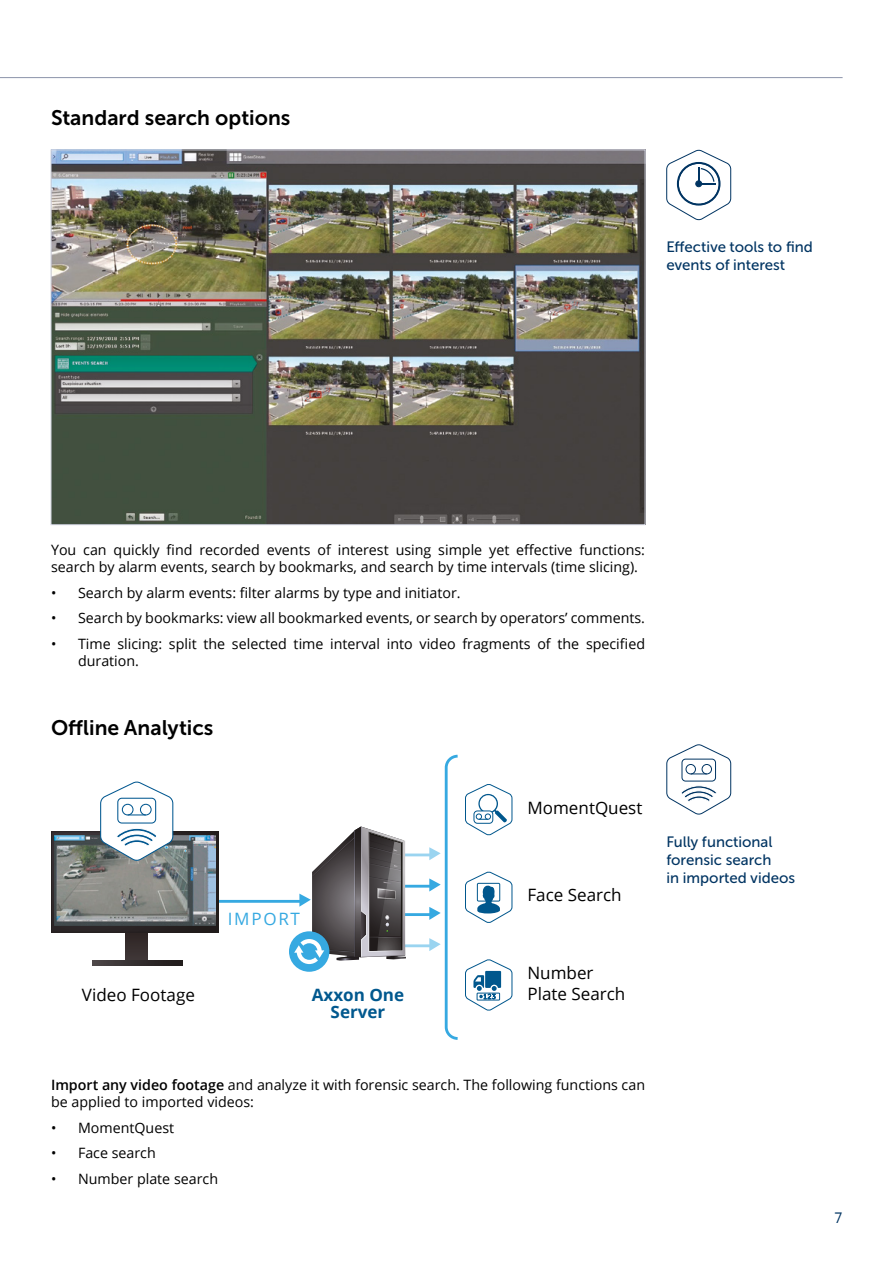
<style>
.page{position:relative;width:893px;height:1263px;background:#fff}
.page>*{position:absolute;margin:0;border:0;box-sizing:border-box;transform-origin:0 0}
.t1{font:21px "Museo Sans Cyrl 700";color:#000}
.t2{font:17.1px/20.4px "Open Sans";color:#000}
.t3{font:700 17.1px/17.1px "Open Sans";color:#00588e;text-align:center}
.t4{font:17.1px "Open Sans";letter-spacing:.1em;color:#36a9e1}
.t5{font:15px/18px "Museo Sans Cyrl 500";color:#003462}
.t6{font:15px "Segoe UI";color:#003462}
.t7{font:14.25px/17.1px "Open Sans";color:#000}
.s1{font-weight:600}
</style>
<div class="page">
<hr style="left:0;top:77px;width:843px;height:1px;background:#8c94aa">
<svg style="left:51px;top:754px;width:462px;height:286px"></svg>
<svg style="left:666px;top:150px;width:65px;height:71px"></svg>
<div style="left:677px;top:162px;width:43px;height:43px;border:1px solid #003462;border-radius:50%"></div>
<img style="left:53px;top:152px;width:590px;height:371px">
<svg style="left:666px;top:744px;width:66px;height:71px"></svg>
<h1 class="t1" style="left:51px;top:106px;width:241px">Standard search options</h1>
<p class="t5" style="left:666px;top:238px;width:148px">Effective tools to find events of interest</p>
<p class="t7" style="left:51px;top:541px;width:596px">You can quickly find recorded events of interest using simple yet effective functions: search by alarm events, search by bookmarks, and search by time intervals (time slicing).</p>
<p class="t7" style="left:51px;top:584px;width:411px">• Search by alarm events: filter alarms by type and initiator.</p>
<p class="t7" style="left:51px;top:609px;width:595px">• Search by bookmarks: view all bookmarked events, or search by operators’ comments.</p>
<p class="t7" style="left:78px;top:635px;width:569px;text-indent:-27px">• Time slicing: split the selected time interval into video fragments of the specified duration.</p>
<h1 class="t1" style="left:51px;top:716px;width:164px">Offline Analytics</h1>
<p class="t2" style="left:82px;top:984px;width:114px">Video Footage</p>
<p class="t4" style="left:228px;top:907px;width:74px">IMPORT</p>
<p class="t3" style="left:312px;top:986px;width:94px">Axxon One<br>Server</p>
<p class="t2" style="left:527px;top:797px;width:116px">MomentQuest</p>
<p class="t2" style="left:527px;top:884px;width:96px">Face Search</p>
<p class="t5" style="left:666px;top:833px;width:130px">Fully functional forensic search<br>in imported videos</p>
<p class="t2" style="left:527px;top:962px;width:99px">Number<br>Plate Search</p>
<p class="t7" style="left:51px;top:1076px;width:596px"><span class="s1">Import any video footage</span> and analyze it with forensic search. The following functions can be applied to imported videos:</p>
<p class="t7" style="left:51px;top:1119px;width:125px">• MomentQuest</p>
<p class="t7" style="left:51px;top:1144px;width:106px">• Face search</p>
<p class="t7" style="left:51px;top:1170px;width:169px">• Number plate search</p>
<p class="t6" style="left:834px;top:1207px;width:10px">7</p>
</div>
